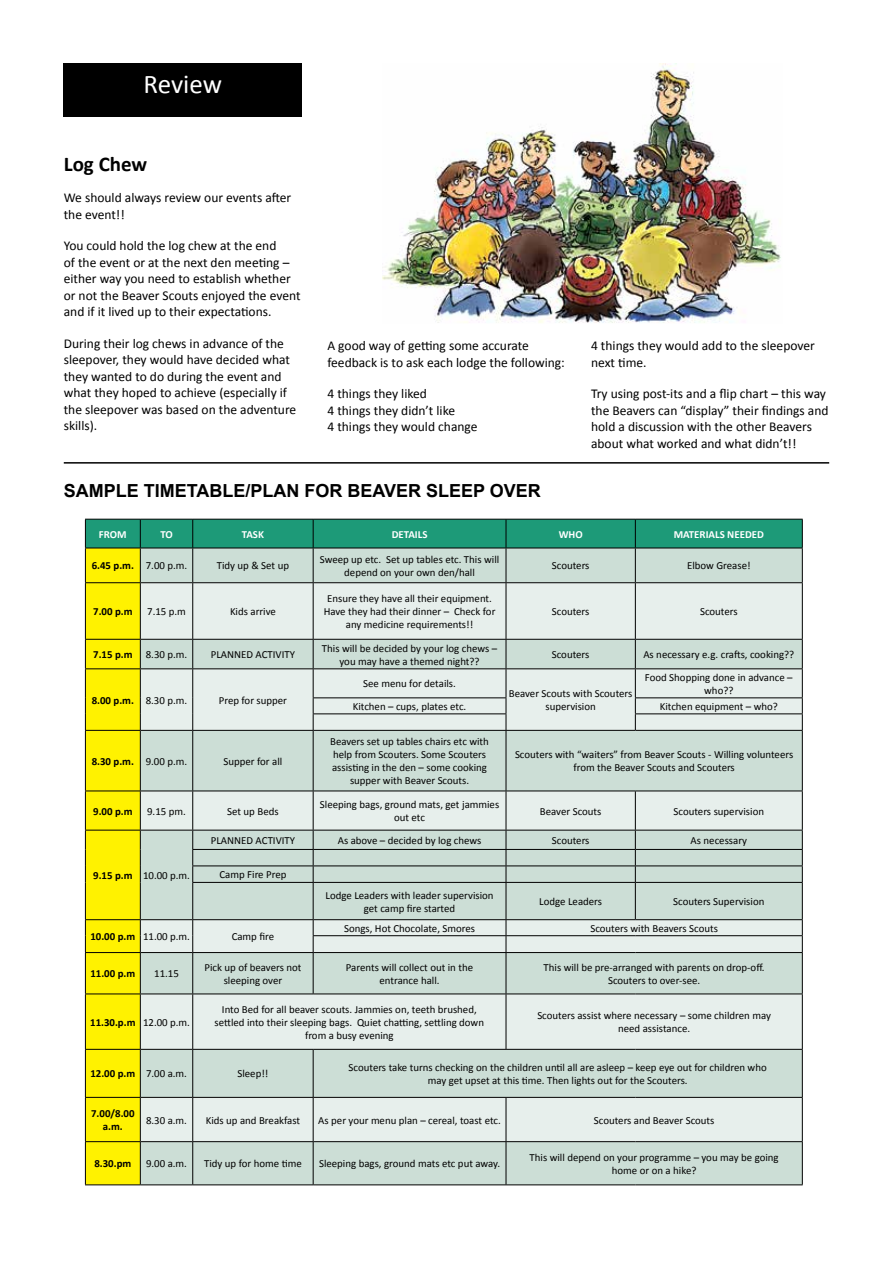
<style>
.page{position:relative;width:893px;height:1263px;background:#fff}
.page>*{position:absolute;margin:0;border:0;box-sizing:border-box;transform-origin:0 0}
.t1{font:27px "Calibri";letter-spacing:-.005em;color:#fff}
.t2{font:700 21px "Calibri";color:#000}
.t3{font:700 18px "Arial";color:#000}
.t4{font:13.5px/16.5px "Calibri";color:#000}
.t5{font:10.8px/13px "Calibri";color:#000;text-align:center}
.t6{font:700 10.8px/13px "Calibri";color:#000;text-align:center}
.t7{font:700 10.8px "Calibri";color:#fff}
.s1{font-weight:400}
.s2{font-weight:700}
</style>
<div class="page">
<div style="left:64px;top:64px;width:238px;height:53px;background:#000"></div>
<img style="left:383px;top:64px;width:398px;height:259px">
<hr style="left:64px;top:462px;width:765px;height:2px;background:#000">
<svg style="left:85px;top:519px;width:718px;height:666px;background:#cbdbc7"></svg>
<hr style="left:140px;top:953px;width:1px;height:40px;background:#000">
<hr style="left:192px;top:953px;width:1px;height:40px;background:#000">
<hr style="left:313px;top:953px;width:1px;height:40px;background:#000">
<hr style="left:506px;top:953px;width:1px;height:40px;background:#000">
<hr style="left:802px;top:953px;width:1px;height:40px;background:#000">
<hr style="left:140px;top:994px;width:1px;height:55px;background:#000">
<hr style="left:192px;top:994px;width:1px;height:55px;background:#000">
<hr style="left:506px;top:994px;width:1px;height:55px;background:#000">
<hr style="left:802px;top:994px;width:1px;height:55px;background:#000">
<hr style="left:140px;top:1050px;width:1px;height:47px;background:#000">
<hr style="left:192px;top:1050px;width:1px;height:47px;background:#000">
<hr style="left:313px;top:1050px;width:1px;height:47px;background:#000">
<hr style="left:802px;top:1050px;width:1px;height:47px;background:#000">
<hr style="left:140px;top:1098px;width:1px;height:43px;background:#000">
<hr style="left:192px;top:1098px;width:1px;height:43px;background:#000">
<hr style="left:313px;top:1098px;width:1px;height:43px;background:#000">
<hr style="left:506px;top:1098px;width:1px;height:43px;background:#000">
<hr style="left:802px;top:1098px;width:1px;height:43px;background:#000">
<hr style="left:140px;top:1142px;width:1px;height:42px;background:#000">
<hr style="left:192px;top:1142px;width:1px;height:42px;background:#000">
<hr style="left:313px;top:1142px;width:1px;height:42px;background:#000">
<hr style="left:506px;top:1142px;width:1px;height:42px;background:#000">
<hr style="left:802px;top:1142px;width:1px;height:42px;background:#000">
<h1 class="t1" style="left:144px;top:67px;width:80px">Review</h1>
<h2 class="t2" style="left:64px;top:150px;width:85px">Log Chew</h2>
<p class="t4" style="left:64px;top:190px;width:229px">We should always review our events after the event!!</p>
<p class="t4" style="left:64px;top:238px;width:238px">You could hold the log chew at the end<br>of the event or at the next den meeting – either way you need to establish whether or not the Beaver Scouts enjoyed the event and if it lived up to their expectations.</p>
<p class="t4" style="left:64px;top:335px;width:234px">During their log chews in advance of the sleepover, they would have decided what they wanted to do during the event and what they hoped to achieve (especially if the sleepover was based on the adventure skills).</p>
<p class="t4" style="left:327px;top:338px;width:239px">A good way of getting some accurate feedback is to ask each lodge the following:</p>
<p class="t4" style="left:327px;top:386px;width:152px">4 things they liked<br>4 things they didn’t like<br>4 things they would change</p>
<p class="t4" style="left:591px;top:338px;width:225px">4 things they would add to the sleepover next time.</p>
<p class="t4" style="left:591px;top:386px;width:239px">Try using post-its and a flip chart – this way the Beavers can “display” their findings and hold a discussion with the other Beavers about what worked and what didn’t!!</p>
<h3 class="t3" style="left:64px;top:478px;width:479px">SAMPLE TIMETABLE/PLAN FOR BEAVER SLEEP OVER</h3>
<p class="t7" style="left:99px;top:527px;width:29px">FROM</p>
<p class="t7" style="left:160px;top:527px;width:14px">TO</p>
<p class="t7" style="left:242px;top:527px;width:24px">TASK</p>
<p class="t7" style="left:392px;top:527px;width:37px">DETAILS</p>
<p class="t7" style="left:559px;top:527px;width:25px">WHO</p>
<p class="t7" style="left:674px;top:527px;width:92px">MATERIALS NEEDED</p>
<p class="t6" style="left:92px;top:559px;width:97px">6.45 p.m. <span class="s1">7.00 p.m.</span></p>
<p class="t5" style="left:217px;top:559px;width:74px">Tidy up &amp; Set up</p>
<p class="t5" style="left:320px;top:553px;width:181px">Sweep up etc. Set up tables etc. This will depend on your own den/hall</p>
<p class="t5" style="left:552px;top:559px;width:39px">Scouters</p>
<p class="t5" style="left:687px;top:559px;width:65px">Elbow Grease!</p>
<p class="t6" style="left:93px;top:605px;width:41px">7.00 p.m</p>
<p class="t5" style="left:147px;top:605px;width:40px">7.15 p.m</p>
<p class="t5" style="left:230px;top:605px;width:47px">Kids arrive</p>
<p class="t5" style="left:324px;top:592px;width:173px">Ensure they have all their equipment.<br>Have they had their dinner – Check for any medicine requirements!!</p>
<p class="t5" style="left:552px;top:605px;width:39px">Scouters</p>
<p class="t5" style="left:700px;top:605px;width:39px">Scouters</p>
<p class="t5" style="left:93px;top:648px;width:96px"><span class="s2">7.15 p.m</span> 8.30 p.m.</p>
<p class="t5" style="left:211px;top:648px;width:86px">PLANNED ACTIVITY</p>
<p class="t5" style="left:322px;top:641px;width:177px">This will be decided by your log chews – you may have a themed night??</p>
<p class="t5" style="left:552px;top:648px;width:39px">Scouters</p>
<p class="t5" style="left:643px;top:648px;width:152px">As necessary e.g. crafts, cooking??</p>
<p class="t6" style="left:92px;top:693px;width:97px">8.00 p.m. <span class="s1">8.30 p.m.</span></p>
<p class="t5" style="left:219px;top:694px;width:70px">Prep for supper</p>
<p class="t5" style="left:645px;top:671px;width:149px">Food Shopping done in advance – who??</p>
<p class="t5" style="left:363px;top:677px;width:94px">See menu for details.</p>
<p class="t5" style="left:509px;top:687px;width:125px">Beaver Scouts with Scouters supervision</p>
<p class="t5" style="left:353px;top:700px;width:115px">Kitchen – cups, plates etc.</p>
<p class="t5" style="left:660px;top:700px;width:120px">Kitchen equipment – who?</p>
<p class="t6" style="left:92px;top:755px;width:97px">8.30 p.m. <span class="s1">9.00 p.m.</span></p>
<p class="t5" style="left:223px;top:755px;width:60px">Supper for all</p>
<p class="t5" style="left:330px;top:735px;width:160px">Beavers set up tables chairs etc with help from Scouters. Some Scouters assisting in the den – some cooking supper with Beaver Scouts.</p>
<p class="t5" style="left:515px;top:748px;width:280px">Scouters with “waiters” from Beaver Scouts - Willing volunteers from the Beaver Scouts and Scouters</p>
<p class="t6" style="left:93px;top:804px;width:41px">9.00 p.m</p>
<p class="t5" style="left:147px;top:804px;width:40px">9.15 pm.</p>
<p class="t5" style="left:227px;top:804px;width:53px">Set up Beds</p>
<p class="t5" style="left:320px;top:798px;width:181px">Sleeping bags, ground mats, get jammies out etc</p>
<p class="t5" style="left:540px;top:804px;width:63px">Beaver Scouts</p>
<p class="t5" style="left:674px;top:804px;width:92px">Scouters supervision</p>
<p class="t5" style="left:93px;top:869px;width:98px"><span class="s2">9.15 p.m</span> 10.00 p.m.</p>
<p class="t5" style="left:211px;top:834px;width:86px">PLANNED ACTIVITY</p>
<p class="t5" style="left:338px;top:834px;width:145px">As above – decided by log chews</p>
<p class="t5" style="left:552px;top:834px;width:39px">Scouters</p>
<p class="t5" style="left:691px;top:834px;width:58px">As necessary</p>
<p class="t5" style="left:219px;top:868px;width:69px">Camp Fire Prep</p>
<p class="t5" style="left:326px;top:888px;width:170px">Lodge Leaders with leader supervision get camp fire started</p>
<p class="t5" style="left:539px;top:895px;width:64px">Lodge Leaders</p>
<p class="t5" style="left:673px;top:895px;width:93px">Scouters Supervision</p>
<p class="t5" style="left:90px;top:930px;width:101px"><span class="s2">10.00 p.m</span> 11.00 p.m.</p>
<p class="t5" style="left:232px;top:930px;width:44px">Camp fire</p>
<p class="t5" style="left:344px;top:922px;width:133px">Songs, Hot Chocolate, Smores</p>
<p class="t5" style="left:590px;top:922px;width:129px">Scouters with Beavers Scouts</p>
<p class="t6" style="left:90px;top:967px;width:46px">11.00 p.m</p>
<p class="t5" style="left:154px;top:967px;width:26px">11.15</p>
<p class="t5" style="left:204px;top:961px;width:98px">Pick up of beavers not sleeping over</p>
<p class="t5" style="left:346px;top:961px;width:129px">Parents will collect out in the entrance hall.</p>
<p class="t5" style="left:544px;top:961px;width:223px">This will be pre-arranged with parents on drop-off.<br>Scouters to over-see.</p>
<p class="t6" style="left:90px;top:1015px;width:101px">11.30.p.m <span class="s1">12.00 p.m.</span></p>
<p class="t5" style="left:215px;top:1003px;width:271px">Into Bed for all beaver scouts. Jammies on, teeth brushed, settled into their sleeping bags. Quiet chatting, settling down from a busy evening</p>
<p class="t5" style="left:537px;top:1009px;width:235px">Scouters assist where necessary – some children may need assistance.</p>
<p class="t6" style="left:90px;top:1067px;width:98px">12.00 p.m <span class="s1">7.00 a.m.</span></p>
<p class="t5" style="left:237px;top:1067px;width:33px">Sleep!!</p>
<p class="t5" style="left:349px;top:1061px;width:420px">Scouters take turns checking on the children until all are asleep – keep eye out for children who may get upset at this time. Then lights out for the Scouters.</p>
<p class="t6" style="left:91px;top:1107px;width:45px">7.00/8.00 a.m.</p>
<p class="t5" style="left:146px;top:1113px;width:42px">8.30 a.m.</p>
<p class="t5" style="left:206px;top:1113px;width:96px">Kids up and Breakfast</p>
<p class="t5" style="left:318px;top:1113px;width:184px">As per your menu plan – cereal, toast etc.</p>
<p class="t5" style="left:594px;top:1113px;width:122px">Scouters and Beaver Scouts</p>
<p class="t6" style="left:94px;top:1157px;width:38px">8.30.pm</p>
<p class="t5" style="left:146px;top:1157px;width:42px">9.00 a.m.</p>
<p class="t5" style="left:204px;top:1157px;width:99px">Tidy up for home time</p>
<p class="t5" style="left:319px;top:1157px;width:183px">Sleeping bags, ground mats etc put away.</p>
<p class="t5" style="left:530px;top:1151px;width:251px">This will depend on your programme – you may be going home or on a hike?</p>
</div>
